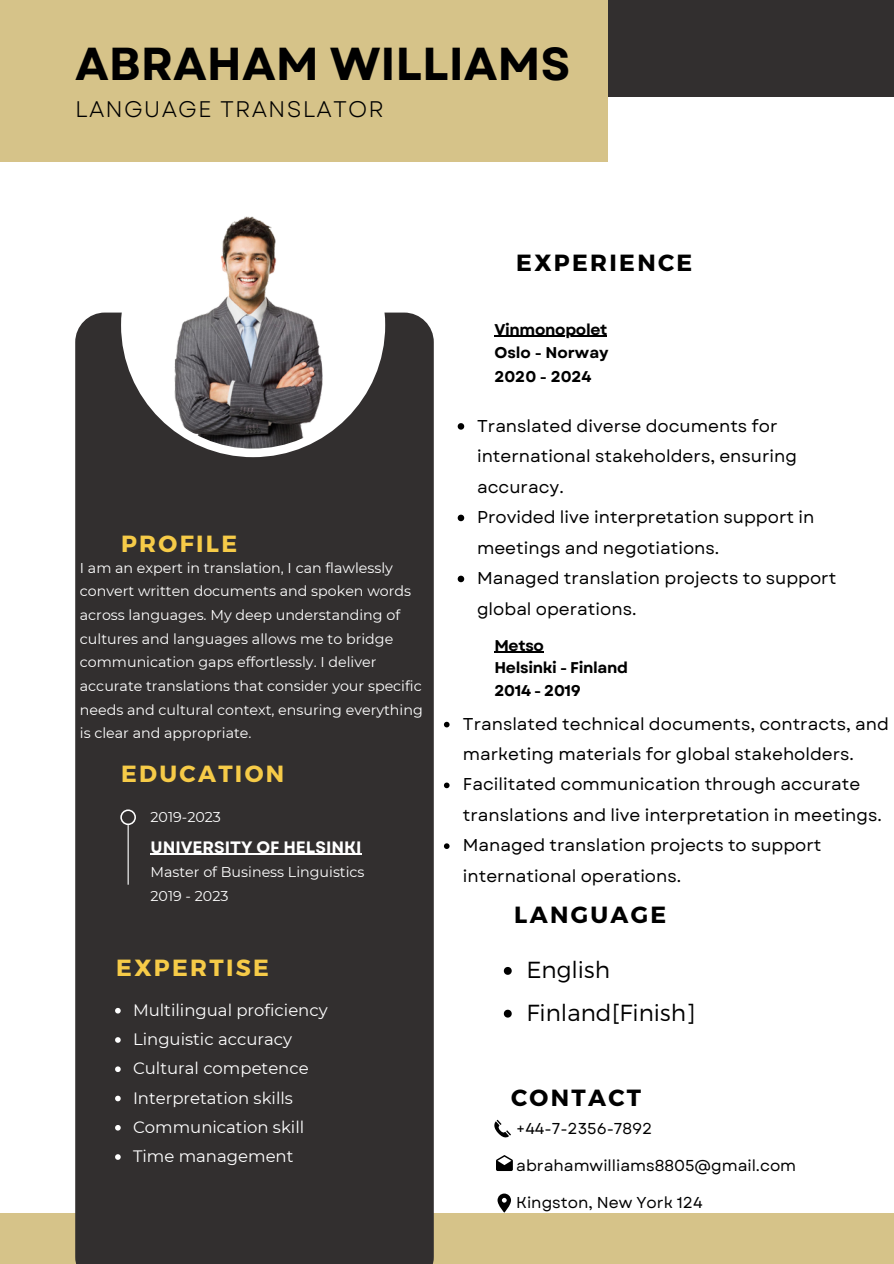
<style>
.page{position:relative;width:894px;height:1264px;background:#fff}
.page>*{position:absolute;margin:0;border:0;box-sizing:border-box;transform-origin:0 0}
.t1{font:700 46.2px "Garet";color:#000}
.t2{font:700 23.4px "Montserrat";letter-spacing:.1em;color:#f6cb48}
.t3{font:700 23.4px "Montserrat";letter-spacing:.1em;color:#000}
.t4{font:300 23.25px "Montserrat";color:#000}
.t5{font:22.5px "Garet";letter-spacing:.05em;color:#000}
.t6{font:17.1px/30.5px "Garet";color:#000}
.t7{font:16.5px "Montserrat";color:#fff}
.t8{font:700 16.5px "Garet";color:#fff}
.t9{font:15.75px "Garet";color:#000}
.t10{font:700 15.6px/23.4px "Garet";letter-spacing:-.02em;color:#000;text-align:justify}
.t11{font:14.25px/23.7px "Montserrat";color:#fff}
</style>
<div class="page">
<div style="left:0;top:1212px;width:893px;height:51px;background:#d6c389"></div>
<div style="left:75px;top:312px;width:358px;height:951px;background:#322f2f"></div>
<svg style="left:120px;top:809px;width:16px;height:16px"></svg>
<hr style="left:127px;top:825px;width:2px;height:59px;background:#fff">
<svg style="left:496px;top:1155px;width:16px;height:15px"></svg>
<svg style="left:494px;top:1119px;width:17px;height:19px"></svg>
<svg style="left:497px;top:1193px;width:14px;height:19px"></svg>
<div style="left:121px;top:193px;width:264px;height:264px;background:#fff;border-radius:50%"></div>
<img style="left:130px;top:202px;width:246px;height:246px;border-radius:50%">
<div style="left:0;top:0;width:893px;height:96px;background:#322f2f"></div>
<div style="left:0;top:0;width:608px;height:161px;background:#d6c389"></div>
<svg style="left:444px;top:721px;width:5px;height:6px"></svg>
<svg style="left:444px;top:782px;width:5px;height:6px"></svg>
<svg style="left:444px;top:843px;width:5px;height:6px"></svg>
<hr style="left:494px;top:336px;width:113px;height:1px;background:#000">
<svg style="left:457px;top:423px;width:7px;height:6px"></svg>
<svg style="left:457px;top:514px;width:7px;height:7px"></svg>
<svg style="left:457px;top:575px;width:7px;height:7px"></svg>
<svg style="left:115px;top:1007px;width:6px;height:6px"></svg>
<svg style="left:115px;top:1037px;width:6px;height:5px"></svg>
<svg style="left:115px;top:1066px;width:6px;height:6px"></svg>
<svg style="left:115px;top:1095px;width:6px;height:6px"></svg>
<svg style="left:115px;top:1124px;width:6px;height:6px"></svg>
<svg style="left:115px;top:1154px;width:6px;height:5px"></svg>
<hr style="left:150px;top:853px;width:211px;height:2px;background:#fff">
<hr style="left:494px;top:652px;width:49px;height:1px;background:#000">
<svg style="left:503px;top:967px;width:8px;height:7px"></svg>
<svg style="left:503px;top:1009px;width:8px;height:8px"></svg>
<p class="t1" style="left:75px;top:31px;width:496px">ABRAHAM WILLIAMS</p>
<h2 class="t5" style="left:75px;top:93px;width:310px">LANGUAGE TRANSLATOR</h2>
<p class="t2" style="left:121px;top:528px;width:117px">PROFILE</p>
<p class="t11" style="left:80px;top:555px;width:344px">I am an expert in translation, I can flawlessly convert written documents and spoken words across languages. My deep understanding of cultures and languages allows me to bridge communication gaps effortlessly. I deliver accurate translations that consider your specific needs and cultural context, ensuring everything is clear and appropriate.</p>
<p class="t2" style="left:121px;top:758px;width:165px">EDUCATION</p>
<p class="t11" style="left:150px;top:804px;width:72px">2019-2023</p>
<p class="t8" style="left:150px;top:835px;width:212px">UNIVERSITY OF HELSINKI</p>
<p class="t11" style="left:150px;top:860px;width:215px">Master of Business Linguistics</p>
<h2 class="t11" style="left:150px;top:883px;width:79px">2019 - 2023</h2>
<p class="t2" style="left:116px;top:952px;width:154px">EXPERTISE</p>
<p class="t7" style="left:133px;top:999px;width:196px">Multilingual proficiency</p>
<p class="t7" style="left:133px;top:1029px;width:160px">Linguistic accuracy</p>
<h6 class="t7" style="left:133px;top:1058px;width:177px">Cultural competence</h6>
<p class="t7" style="left:133px;top:1087px;width:161px">Interpretation skills</p>
<p class="t7" style="left:133px;top:1116px;width:173px">Communication skill</p>
<p class="t7" style="left:133px;top:1146px;width:162px">Time management</p>
<p class="t3" style="left:516px;top:247px;width:177px">EXPERIENCE</p>
<p class="t10" style="left:494px;top:318px;width:116px">Vinmonopolet Oslo - Norway 2020 - 2024</p>
<p class="t6" style="left:477px;top:411px;width:321px">Translated diverse documents for international stakeholders, ensuring accuracy.</p>
<p class="t6" style="left:477px;top:502px;width:338px">Provided live interpretation support in meetings and negotiations.</p>
<h6 class="t6" style="left:477px;top:563px;width:361px">Managed translation projects to support global operations.</h6>
<p class="t10" style="left:494px;top:634px;width:135px;line-height:22.5px;text-align:left">Metso<br>Helsinki - Finland<br>2014 - 2019</p>
<h2 class="t6" style="left:463px;top:708px;width:427px">Translated technical documents, contracts, and marketing materials for global stakeholders.</h2>
<p class="t6" style="left:463px;top:769px;width:420px">Facilitated communication through accurate translations and live interpretation in meetings.</p>
<h2 class="t6" style="left:463px;top:830px;width:360px">Managed translation projects to support international operations.</h2>
<h2 class="t3" style="left:514px;top:899px;width:153px">LANGUAGE</h2>
<p class="t4" style="left:526px;top:954px;width:85px">English</p>
<p class="t4" style="left:526px;top:997px;width:171px">Finland[Finish]</p>
<p class="t3" style="left:511px;top:1082px;width:132px">CONTACT</p>
<h1 class="t9" style="left:516px;top:1116px;width:137px">+44-7-2356-7892</h1>
<p class="t9" style="left:516px;top:1154px;width:281px">abrahamwilliams8805@gmail.com</p>
<h2 class="t9" style="left:516px;top:1191px;width:188px">Kingston, New York 124</h2>
</div>
